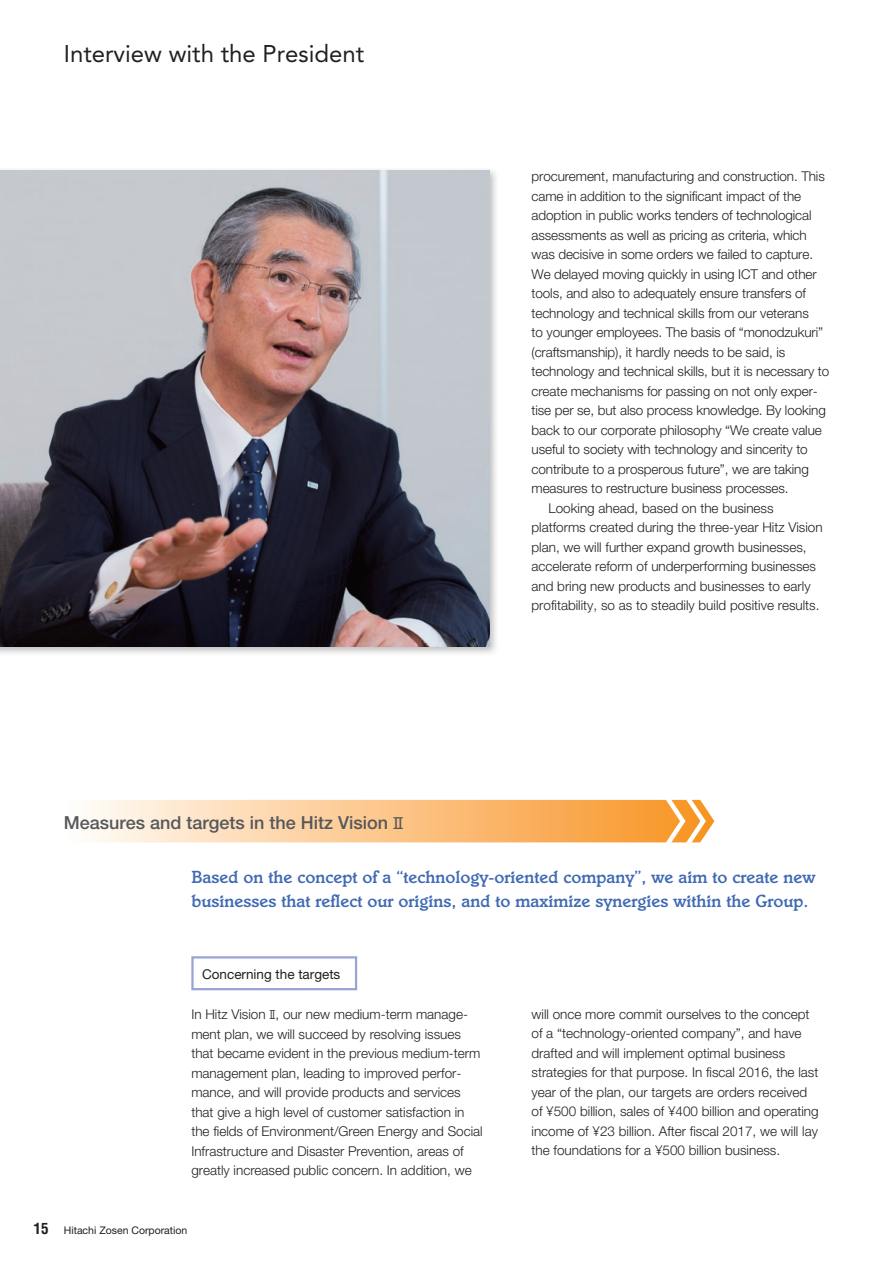
<style>
.page{position:relative;width:893px;height:1263px;background:#fff}
.page>*{position:absolute;margin:0;border:0;box-sizing:border-box;transform-origin:0 0}
.t1{font:24px "Avenir LT Std";color:#231f20}
.t2{font:500 18px/24px "Italia Std";color:#406ab4}
.t3{font:500 18px "Helvetica Neue LT Std";color:#57585a}
.t4{font:300 13.5px/19.5px "Helvetica Neue LT Std";color:#231f20}
.t5{font:13.5px "Helvetica Neue LT Std";color:#231f20}
.t6{font:10.5px "Helvetica Neue LT Std";color:#231f20}
.s1{font-family:"Serifa Std";font-weight:400}
.s2{font-family:"Serifa Std"}
.s3{font-family:"Helvetica LT Std";font-weight:700;font-stretch:condensed;font-size:15px}
</style>
<div class="page">
<svg style="left:90px;top:799px;width:624px;height:44px;background:#fbc990"></svg>
<div style="left:0;top:166px;width:499px;height:490px;background:#231f20;opacity:.3"></div>
<img style="left:0;top:170px;width:489px;height:476px">
<div style="left:191px;top:956px;width:166px;height:34px;border:2px solid #98a4d3"></div>
<h1 class="t1" style="left:64px;top:40px;width:302px">Interview with the President</h1>
<p class="t4" style="left:531px;top:166px;width:295px">procurement, manufacturing and construction. This</p>
<p class="t4" style="left:531px;top:186px;width:271px">came in addition to the significant impact of the</p>
<p class="t4" style="left:531px;top:205px;width:282px">adoption in public works tenders of technological</p>
<p class="t4" style="left:531px;top:225px;width:277px">assessments as well as pricing as criteria, which</p>
<p class="t4" style="left:531px;top:244px;width:283px">was decisive in some orders we failed to capture.</p>
<p class="t4" style="left:531px;top:264px;width:287px">We delayed moving quickly in using ICT and other</p>
<p class="t4" style="left:531px;top:283px;width:276px">tools, and also to adequately ensure transfers of</p>
<p class="t4" style="left:531px;top:303px;width:279px">technology and technical skills from our veterans</p>
<p class="t4" style="left:531px;top:322px;width:293px">to younger employees. The basis of “monodzukuri”</p>
<p class="t4" style="left:531px;top:342px;width:255px">(craftsmanship), it hardly needs to be said, is</p>
<p class="t4" style="left:531px;top:361px;width:299px">technology and technical skills, but it is necessary to</p>
<p class="t4" style="left:531px;top:381px;width:288px">create mechanisms for passing on not only exper-</p>
<p class="t4" style="left:531px;top:400px;width:296px">tise per se, but also process knowledge. By looking</p>
<p class="t4" style="left:531px;top:420px;width:292px">back to our corporate philosophy “We create value</p>
<p class="t4" style="left:531px;top:439px;width:278px">useful to society with technology and sincerity to</p>
<p class="t4" style="left:531px;top:459px;width:279px">contribute to a prosperous future”, we are taking</p>
<p class="t4" style="left:531px;top:478px;width:259px">measures to restructure business processes.</p>
<p class="t4" style="left:549px;top:498px;width:227px">Looking ahead, based on the business</p>
<p class="t4" style="left:531px;top:517px;width:293px">platforms created during the three-year Hitz Vision</p>
<p class="t4" style="left:531px;top:537px;width:277px">plan, we will further expand growth businesses,</p>
<p class="t4" style="left:531px;top:556px;width:286px">accelerate reform of underperforming businesses</p>
<p class="t4" style="left:531px;top:576px;width:281px">and bring new products and businesses to early</p>
<p class="t4" style="left:531px;top:595px;width:289px">profitability, so as to steadily build positive results.</p>
<h2 class="t3" style="left:64px;top:811px;width:341px">Measures and targets in the Hitz Vision <span class="s1">II</span></h2>
<h2 class="t2" style="left:191px;top:865px;width:626px">Based on the concept of a “technology-oriented company”, we aim to create new businesses that reflect our origins, and to maximize synergies within the Group.</h2>
<p class="t5" style="left:202px;top:966px;width:140px">Concerning the targets</p>
<p class="t4" style="left:191px;top:1004px;width:293px">In Hitz Vision <span class="s2">II</span>, our new medium-term manage&shy;ment plan, we will succeed by resolving issues that became evident in the previous medium-term management plan, leading to improved perfor&shy;mance, and will provide products and services that give a high level of customer satisfaction in the fields of Environment/Green Energy and Social Infrastructure and Disaster Prevention, areas of greatly increased public concern. In addition, we</p>
<p class="t4" style="left:531px;top:1004px;width:289px">will once more commit ourselves to the concept of a “technology-oriented company”, and have drafted and will implement optimal business strategies for that purpose. In fiscal 2016, the last year of the plan, our targets are orders received of ¥500 billion, sales of ¥400 billion and operating income of ¥23 billion. After fiscal 2017, we will lay the foundations for a ¥500 billion business.</p>
<p class="t6" style="left:34px;top:1223px;width:155px"><span class="s3">15</span> Hitachi Zosen Corporation</p>
</div>
